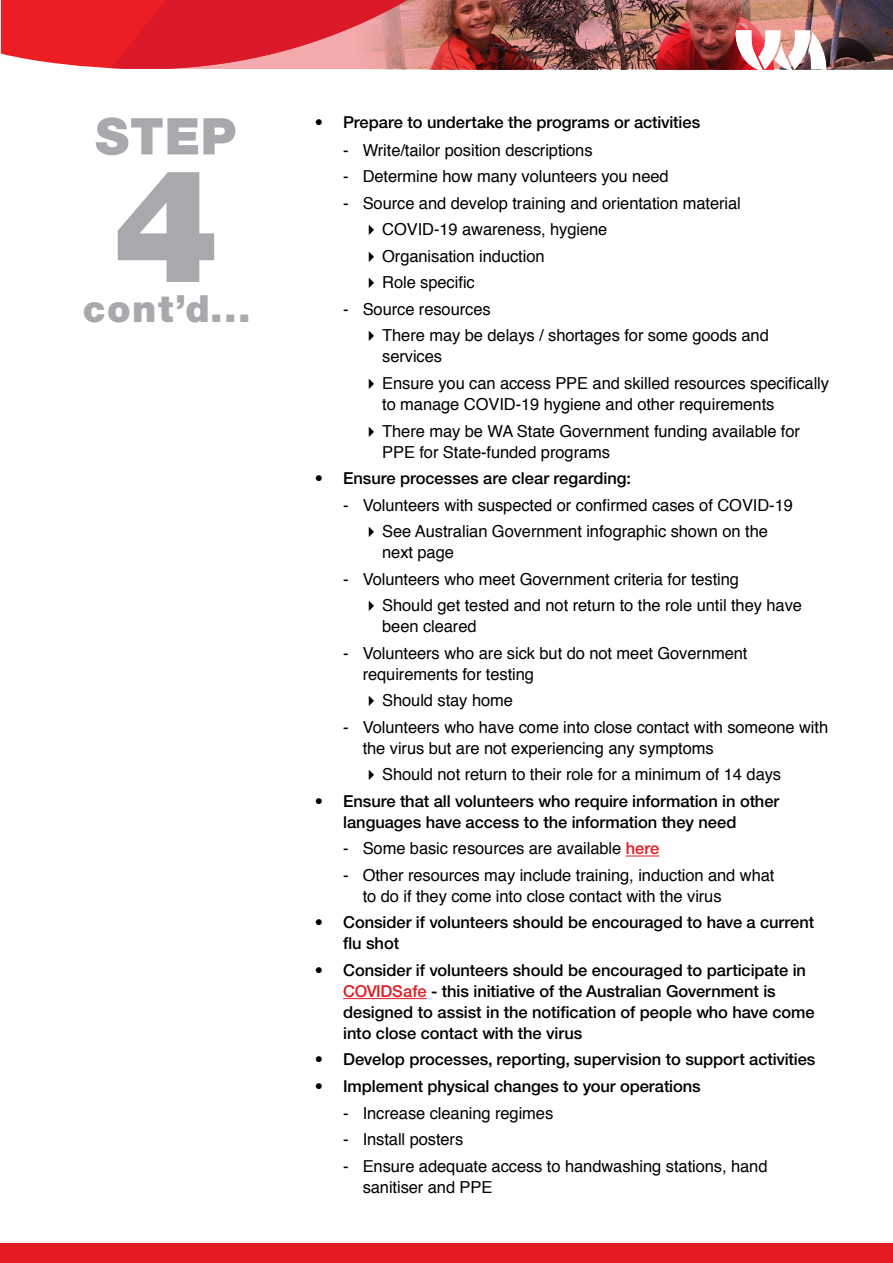
<style>
.page{position:relative;width:893px;height:1263px;background:#fff}
.page>*{position:absolute;margin:0;border:0;box-sizing:border-box;transform-origin:0 0}
.t1{font:900 157.8px "Helvetica Neue";color:#a7a9ac}
.t2{font:900 50.7px "Helvetica Neue";color:#a7a9ac}
.t3{font:900 37.5px "Helvetica Neue";color:#a7a9ac}
.t4{font:16.5px/21px "Helvetica";letter-spacing:-.005em;color:#000}
.t5{font:500 16.5px/21px "Helvetica Neue";letter-spacing:-.005em;color:#000}
.s1{font-family:"Helvetica Neue";font-weight:500;color:#e31b23}
.s2{color:#e31b23}
</style>
<div class="page">
<img style="left:407px;top:0;width:486px;height:69px">
<svg style="left:1px;top:0;width:406px;height:69px;background:#e43b45"></svg>
<svg style="left:733px;top:30px;width:95px;height:40px"></svg>
<div style="left:0;top:1244px;width:893px;height:19px;background:#e31b23"></div>
<hr style="left:626px;top:855px;width:33px;height:1px;background:#e31b23">
<hr style="left:343px;top:998px;width:84px;height:1px;background:#e31b23">
<p class="t2" style="left:95px;top:106px;width:143px">STEP</p>
<p class="t1" style="left:113px;top:132px;width:107px">4</p>
<p class="t3" style="left:83px;top:286px;width:169px">cont’d...</p>
<p class="t5" style="left:315px;top:112px;width:387px">• Prepare to undertake the programs or activities</p>
<p class="t4" style="left:343px;top:140px;width:251px">- Write/tailor position descriptions</p>
<p class="t4" style="left:343px;top:166px;width:327px">- Determine how many volunteers you need</p>
<p class="t4" style="left:343px;top:193px;width:399px">- Source and develop training and orientation material</p>
<p class="t4" style="left:363px;top:219px;width:246px">✔ COVID-19 awareness, hygiene</p>
<p class="t4" style="left:363px;top:246px;width:183px">✔ Organisation induction</p>
<p class="t4" style="left:363px;top:273px;width:114px">✔ Role specific</p>
<p class="t4" style="left:343px;top:299px;width:149px">- Source resources</p>
<p class="t4" style="left:382px;top:326px;width:388px;text-indent:-20px">✔ There may be delays / shortages for some goods and services</p>
<p class="t4" style="left:382px;top:373px;width:448px;text-indent:-20px">✔ Ensure you can access PPE and skilled resources specifically to manage COVID-19 hygiene and other requirements</p>
<p class="t4" style="left:382px;top:421px;width:419px;text-indent:-20px">✔ There may be WA State Government funding available for<br>PPE for State-funded programs</p>
<p class="t5" style="left:315px;top:467px;width:318px">• Ensure processes are clear regarding:</p>
<p class="t4" style="left:343px;top:495px;width:451px">- Volunteers with suspected or confirmed cases of COVID-19</p>
<p class="t4" style="left:382px;top:521px;width:387px;text-indent:-20px">✔ See Australian Government infographic shown on the next page</p>
<p class="t4" style="left:343px;top:569px;width:397px">- Volunteers who meet Government criteria for testing</p>
<p class="t4" style="left:382px;top:595px;width:421px;text-indent:-20px">✔ Should get tested and not return to the role until they have been cleared</p>
<p class="t4" style="left:363px;top:643px;width:386px;text-indent:-20px">- Volunteers who are sick but do not meet Government requirements for testing</p>
<p class="t4" style="left:363px;top:690px;width:152px">✔ Should stay home</p>
<p class="t4" style="left:363px;top:717px;width:467px;text-indent:-20px">- Volunteers who have come into close contact with someone with the virus but are not experiencing any symptoms</p>
<p class="t4" style="left:363px;top:764px;width:420px">✔ Should not return to their role for a minimum of 14 days</p>
<p class="t5" style="left:343px;top:790px;width:438px;text-indent:-28px">• Ensure that all volunteers who require information in other languages have access to the information they need</p>
<p class="t4" style="left:343px;top:838px;width:318px">- Some basic resources are available <span class="s1">here</span></p>
<p class="t4" style="left:363px;top:865px;width:413px;text-indent:-20px">- Other resources may include training, induction and what to do if they come into close contact with the virus</p>
<p class="t5" style="left:343px;top:912px;width:473px;text-indent:-28px">• Consider if volunteers should be encouraged to have a current flu shot</p>
<p class="t5" style="left:343px;top:959px;width:473px;text-indent:-28px">• Consider if volunteers should be encouraged to participate in <span class="s2">COVIDSafe</span> - this initiative of the Australian Government is designed to assist in the notification of people who have come into close contact with the virus</p>
<p class="t5" style="left:315px;top:1049px;width:502px">• Develop processes, reporting, supervision to support activities</p>
<p class="t5" style="left:315px;top:1075px;width:388px">• Implement physical changes to your operations</p>
<p class="t4" style="left:343px;top:1103px;width:212px">- Increase cleaning regimes</p>
<p class="t4" style="left:343px;top:1129px;width:122px">- Install posters</p>
<p class="t4" style="left:363px;top:1156px;width:406px;text-indent:-20px">- Ensure adequate access to handwashing stations, hand sanitiser and PPE</p>
</div>
